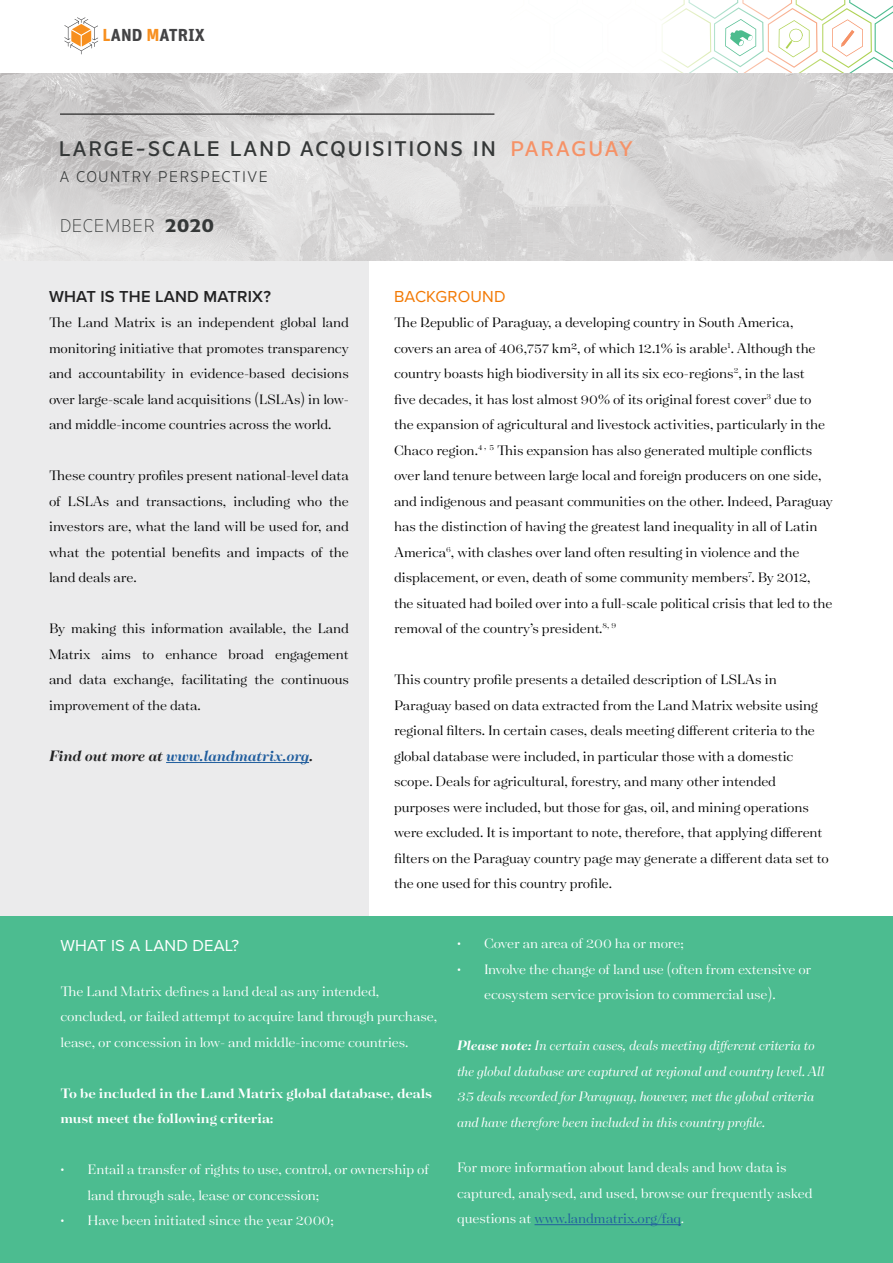
<style>
.page{position:relative;width:893px;height:1263px;background:#fff}
.page>*{position:absolute;margin:0;border:0;box-sizing:border-box;transform-origin:0 0}
.t1{font:500 22.5px "Basic Gothic Pro";letter-spacing:.06em;color:#353838}
.t2{font:500 22.5px "Basic Gothic Pro";letter-spacing:.05em;color:#f69267}
.t3{font:200 19.5px "Basic Gothic Pro";color:#353838}
.t4{font:700 19.5px "Basic Gothic Pro";color:#353838}
.t5{font:700 17.55px "Unit";color:#434345}
.t6{font:italic 700 16.5px "Tenez";letter-spacing:-.005em;color:#215e9e}
.t7{font:600 16.5px "Proxima Nova";letter-spacing:.01em;color:#222223}
.t8{font:300 16.5px "Basic Gothic Pro";letter-spacing:.06em;color:#353838}
.t9{font:16.5px "Proxima Nova";letter-spacing:.01em;color:#fff}
.t10{font:16.5px "Proxima Nova";letter-spacing:.01em;color:#f27a05}
.t11{font:15px/25.5px "Tenez";letter-spacing:-.005em;color:#000;text-align:justify}
.t12{font:15px/25.5px "Tenez";letter-spacing:-.005em;color:#fff}
.t13{font:italic 15px/25.5px "Tenez";letter-spacing:-.005em;color:#fff}
.t14{font:700 15px/25.5px "Tenez";color:#fff}
.s1{color:#f78f1e}
.s2{color:#222223}
.s3{font-weight:700}
.s4{color:#215e9e}
</style>
<div class="page">
<img style="left:0;top:73px;width:893px;height:187px">
<div style="left:0;top:261px;width:369px;height:655px;background:#ebebec"></div>
<hr style="left:60px;top:114px;width:434px;height:1px;background:#000">
<svg style="left:65px;top:17px;width:33px;height:37px"></svg>
<svg style="left:660px;top:0;width:233px;height:72px"></svg>
<hr style="left:166px;top:762px;width:143px;height:1px;background:#215e9e">
<div style="left:0;top:916px;width:893px;height:347px;background:#4cbc90"></div>
<hr style="left:534px;top:1224px;width:147px;height:1px;background:#215e9e">
<p class="t5" style="left:103px;top:25px;width:104px"><span class="s1">L</span>AND <span class="s1">M</span>ATRIX</p>
<h1 class="t1" style="left:59px;top:136px;width:439px">LARGE-SCALE LAND ACQUISITIONS IN</h1>
<p class="t8" style="left:60px;top:168px;width:210px">A COUNTRY PERSPECTIVE</p>
<h2 class="t3" style="left:60px;top:215px;width:97px">DECEMBER</h2>
<h2 class="t4" style="left:165px;top:214px;width:51px">2020</h2>
<h1 class="t2" style="left:510px;top:136px;width:125px">PARAGUAY</h1>
<p class="t7" style="left:49px;top:284px;width:223px">WHAT IS THE LAND MATRIX?</p>
<p class="t10" style="left:394px;top:284px;width:113px">BACKGROUND</p>
<p class="t11" style="left:49px;top:309px;width:301px">The Land Matrix is an independent global land monitoring initiative that promotes transparency and accountability in evidence-based decisions over large-scale land acquisitions (LSLAs) in low&shy;and middle-income countries across the world.</p>
<p class="t11" style="left:49px;top:462px;width:301px">These country profiles present national-level data of LSLAs and transactions, including who the investors are, what the land will be used for, and what the potential benefits and impacts of the land deals are.</p>
<p class="t11" style="left:49px;top:615px;width:301px">By making this information available, the Land Matrix aims to enhance broad engagement and data exchange, facilitating the continuous improvement of the data.</p>
<p class="t6" style="left:49px;top:744px;width:266px"><span class="s2">Find out more at</span> www.landmatrix.org<span class="s2">.</span></p>
<p class="t11" style="left:394px;top:309px;width:440px;text-align:left">The Republic of Paraguay, a developing country in South America, covers an area of 406,757 km2, of which 12.1% is arable<sup>1</sup>. Although the country boasts high biodiversity in all its six eco-regions<sup>2</sup>, in the last<br>five decades, it has lost almost 90% of its original forest cover<sup>3</sup> due to the expansion of agricultural and livestock activities, particularly in the Chaco region.<sup>4</sup> <sup>,</sup> <sup>5</sup> This expansion has also generated multiple conflicts over land tenure between large local and foreign producers on one side, and indigenous and peasant communities on the other. Indeed, Paraguay has the distinction of having the greatest land inequality in all of Latin America<sup>6</sup>, with clashes over land often resulting in violence and the displacement, or even, death of some community members<sup>7</sup>. By 2012, the situated had boiled over into a full-scale political crisis that led to the removal of the country’s president.<sup>8</sup><sup>,</sup> <sup>9</sup></p>
<p class="t11" style="left:394px;top:666px;width:436px;text-align:left">This country profile presents a detailed description of LSLAs in Paraguay based on data extracted from the Land Matrix website using regional filters. In certain cases, deals meeting different criteria to the global database were included, in particular those with a domestic scope. Deals for agricultural, forestry, and many other intended purposes were included, but those for gas, oil, and mining operations were excluded. It is important to note, therefore, that applying different filters on the Paraguay country page may generate a different data set to the one used for this country profile.</p>
<p class="t9" style="left:61px;top:933px;width:180px">WHAT IS A LAND DEAL?</p>
<p class="t12" style="left:61px;top:978px;width:378px">The Land Matrix defines a land deal as any intended, concluded, or failed attempt to acquire land through purchase, lease, or concession in low- and middle-income countries.</p>
<p class="t14" style="left:61px;top:1080px;width:373px">To be included in the Land Matrix global database, deals must meet the following criteria:</p>
<p class="t12" style="left:88px;top:1156px;width:343px;text-indent:-27px">• Entail a transfer of rights to use, control, or ownership of land through sale, lease or concession;</p>
<p class="t12" style="left:61px;top:1207px;width:275px">• Have been initiated since the year 2000;</p>
<p class="t12" style="left:457px;top:930px;width:228px">• Cover an area of 200 ha or more;</p>
<p class="t12" style="left:457px;top:956px;width:356px;text-align:center">• Involve the change of land use (often from extensive or ecosystem service provision to commercial use).</p>
<p class="t13" style="left:457px;top:1033px;width:369px"><span class="s3">Please note:</span> In certain cases, deals meeting different criteria to the global database are captured at regional and country level. All 35 deals recorded for Paraguay, however, met the global criteria and have therefore been included in this country profile.</p>
<p class="t12" style="left:457px;top:1154px;width:357px">For more information about land deals and how data is captured, analysed, and used, browse our frequently asked questions at <span class="s4">www.landmatrix.org/faq</span>.</p>
</div>
